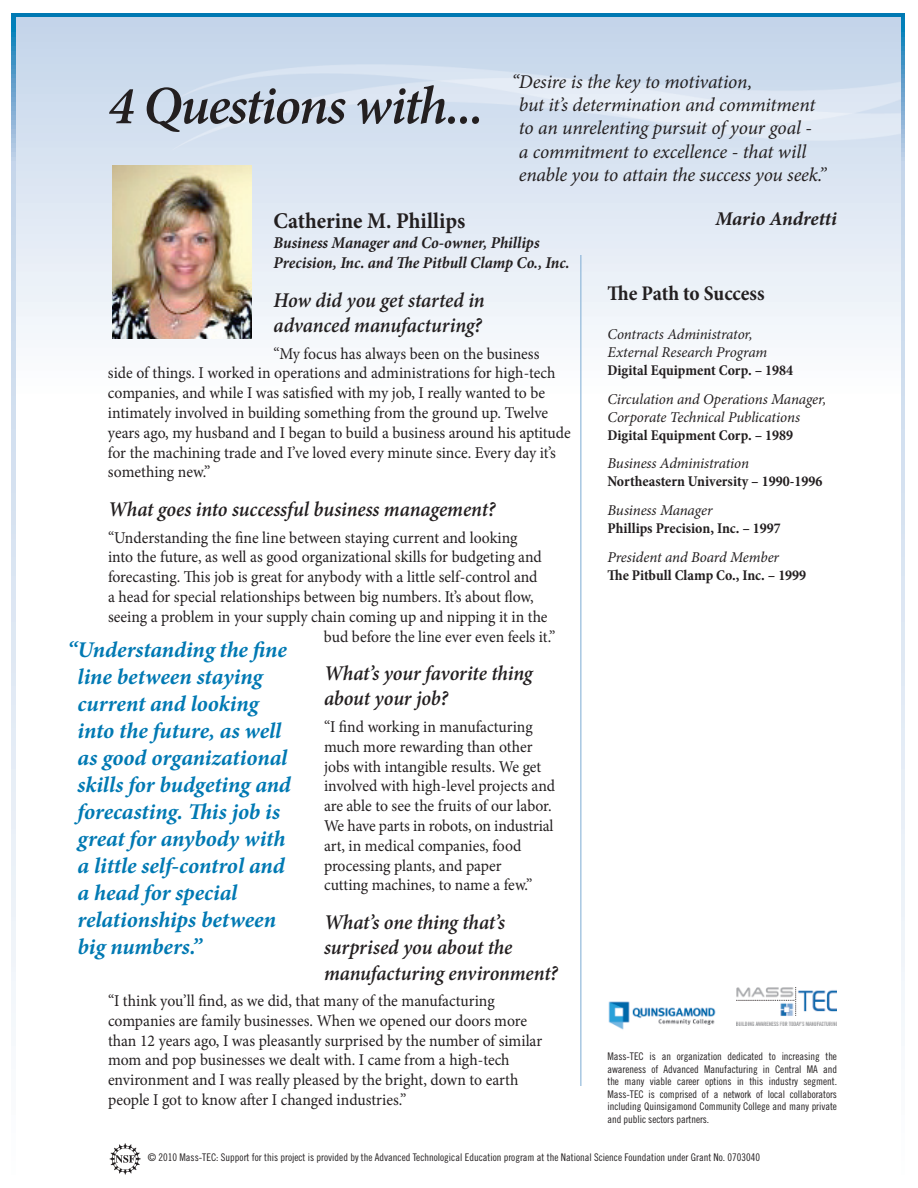
<style>
.page{position:relative;width:918px;height:1188px;background:#fff}
.page>*{position:absolute;margin:0;border:0;box-sizing:border-box;transform-origin:0 0}
.t1{font:italic 600 54px "Minion Pro";letter-spacing:-.03em;color:#231f20}
.t2{font:italic 700 22.5px/27px "Minion Pro";color:#0079b3}
.t3{font:700 22.5px "Minion Pro";color:#231f20;scale:.95 1}
.t4{font:italic 600 21px/25.2px "Minion Pro";letter-spacing:-.005em;color:#231f20;scale:.95 1}
.t5{font:700 condensed 21px "Minion Pro";color:#231f20}
.t6{font:italic 19.5px/23.4px "Minion Pro";letter-spacing:-.01em;color:#231f20}
.t7{font:italic 700 19.5px "Minion Pro";color:#231f20}
.t8{font:16.5px/19.8px "Minion Pro";color:#231f20;scale:.95 1}
.t9{font:italic 700 16.5px/19.8px "Minion Pro";color:#231f20;scale:.95 1}
.t10{font:italic 15px/18px "Minion Pro";letter-spacing:-.01em;color:#231f20}
.t11{font:700 condensed 15px "Minion Pro";color:#231f20}
.t12{font:10.5px/12.6px "Trade Gothic Cond Eighteen";color:#231f20;text-align:justify}
</style>
<div class="page">
<img style="left:15px;top:17px;width:886px;height:542px">
<svg style="left:12px;top:17px;width:3px;height:1010px;background:#cadced"></svg>
<svg style="left:901px;top:17px;width:3px;height:1010px;background:#cadced"></svg>
<hr style="left:12px;top:14px;width:892px;height:3px;background:#0079b3">
<hr style="left:580px;top:255px;width:1px;height:831px;background:#7cabd3">
<img style="left:112px;top:165px;width:140px;height:174px">
<svg style="left:110px;top:1143px;width:31px;height:31px"></svg>
<img style="left:736px;top:988px;width:101px;height:37px">
<img style="left:608px;top:1001px;width:108px;height:29px">
<p class="t6" style="left:519px;top:71px;width:309px;text-indent:-7px">“ Desire is the key to motivation,<br>but it’s determination and commitment to an unrelenting pursuit of your goal -<br>a commitment to excellence - that will enable you to attain the success you seek.”</p>
<p class="t7" style="left:715px;top:211px;width:123px">Mario Andretti</p>
<h1 class="t1" style="left:108px;top:84px;width:377px">4 Questions with...</h1>
<h2 class="t3" style="left:274px;top:212px;width:203px">Catherine M. Phillips</h2>
<p class="t9" style="left:274px;top:234px;width:313px">Business Manager and Co-owner, Phillips<br>Precision, Inc. and The Pitbull Clamp Co., Inc.</p>
<p class="t4" style="left:274px;top:289px;width:224px">How did you get started in advanced manufacturing?</p>
<p class="t8" style="left:108px;top:345px;width:489px;text-indent:166px">“My focus has always been on the business<br>side of things. I worked in operations and administrations for high-tech companies, and while I was satisfied with my job, I really wanted to be intimately involved in building something from the ground up. Twelve years ago, my husband and I began to build a business around his aptitude for the machining trade and I’ve loved every minute since. Every day it’s something new.”</p>
<p class="t4" style="left:108px;top:498px;width:409px">What goes into successful business management?</p>
<p class="t8" style="left:108px;top:529px;width:433px">“Understanding the fine line between staying current and looking</p>
<p class="t8" style="left:108px;top:549px;width:458px">into the future, as well as good organizational skills for budgeting and</p>
<p class="t8" style="left:108px;top:568px;width:454px">forecasting. This job is great for anybody with a little self-control and</p>
<p class="t8" style="left:108px;top:588px;width:450px">a head for special relationships between big numbers. It’s about flow,</p>
<p class="t8" style="left:108px;top:608px;width:464px">seeing a problem in your supply chain coming up and nipping it in the</p>
<p class="t8" style="left:324px;top:628px;width:245px">bud before the line ever even feels it.”</p>
<p class="t4" style="left:324px;top:663px;width:221px">What’s your favorite thing about your job?</p>
<p class="t8" style="left:324px;top:718px;width:245px">“I find working in manufacturing much more rewarding than other jobs with intangible results. We get involved with high-level projects and are able to see the fruits of our labor.<br>We have parts in robots, on industrial art, in medical companies, food processing plants, and paper<br>cutting machines, to name a few.”</p>
<p class="t4" style="left:324px;top:911px;width:248px">What’s one thing that’s surprised you about the manufacturing environment?</p>
<p class="t8" style="left:108px;top:992px;width:459px">“I think you’ll find, as we did, that many of the manufacturing companies are family businesses. When we opened our doors more than 12 years ago, I was pleasantly surprised by the number of similar mom and pop businesses we dealt with. I came from a high-tech environment and I was really pleased by the bright, down to earth people I got to know after I changed industries.”</p>
<p class="t5" style="left:608px;top:285px;width:159px">The Path to Success</p>
<p class="t10" style="left:608px;top:326px;width:161px">Contracts Administrator,<br>External Research Program</p>
<p class="t11" style="left:608px;top:364px;width:187px">Digital Equipment Corp. – 1984</p>
<p class="t10" style="left:608px;top:391px;width:220px">Circulation and Operations Manager,<br>Corporate Technical Publications</p>
<p class="t11" style="left:608px;top:429px;width:187px">Digital Equipment Corp. – 1989</p>
<p class="t10" style="left:608px;top:456px;width:143px">Business Administration</p>
<p class="t11" style="left:608px;top:476px;width:216px">Northeastern University – 1990-1996</p>
<p class="t10" style="left:608px;top:502px;width:107px">Business Manager</p>
<p class="t11" style="left:608px;top:522px;width:175px">Phillips Precision, Inc. – 1997</p>
<p class="t10" style="left:608px;top:549px;width:173px">President and Board Member</p>
<p class="t11" style="left:608px;top:569px;width:200px">The Pitbull Clamp Co., Inc. – 1999</p>
<p class="t2" style="left:78px;top:638px;width:215px;text-indent:-10px">“ Understanding the fine line between staying current and looking into the future, as well as good organizational skills for budgeting and forecasting. This job is great for anybody with a little self-control and a head for special relationships between big numbers.”</p>
<p class="t12" style="left:608px;top:1051px;width:231px">Mass-TEC is an organization dedicated to increasing the awareness of Advanced Manufacturing in Central MA and the many viable career options in this industry segment.<br>Mass-TEC is comprised of a network of local collaborators including Quinsigamond Community College and many private and public sectors partners.</p>
<p class="t12" style="left:148px;top:1152px;width:614px">© 2010 Mass-TEC: Support for this project is provided by the Advanced Technological Education program at the National Science Foundation under Grant No. 0703040</p>
</div>
